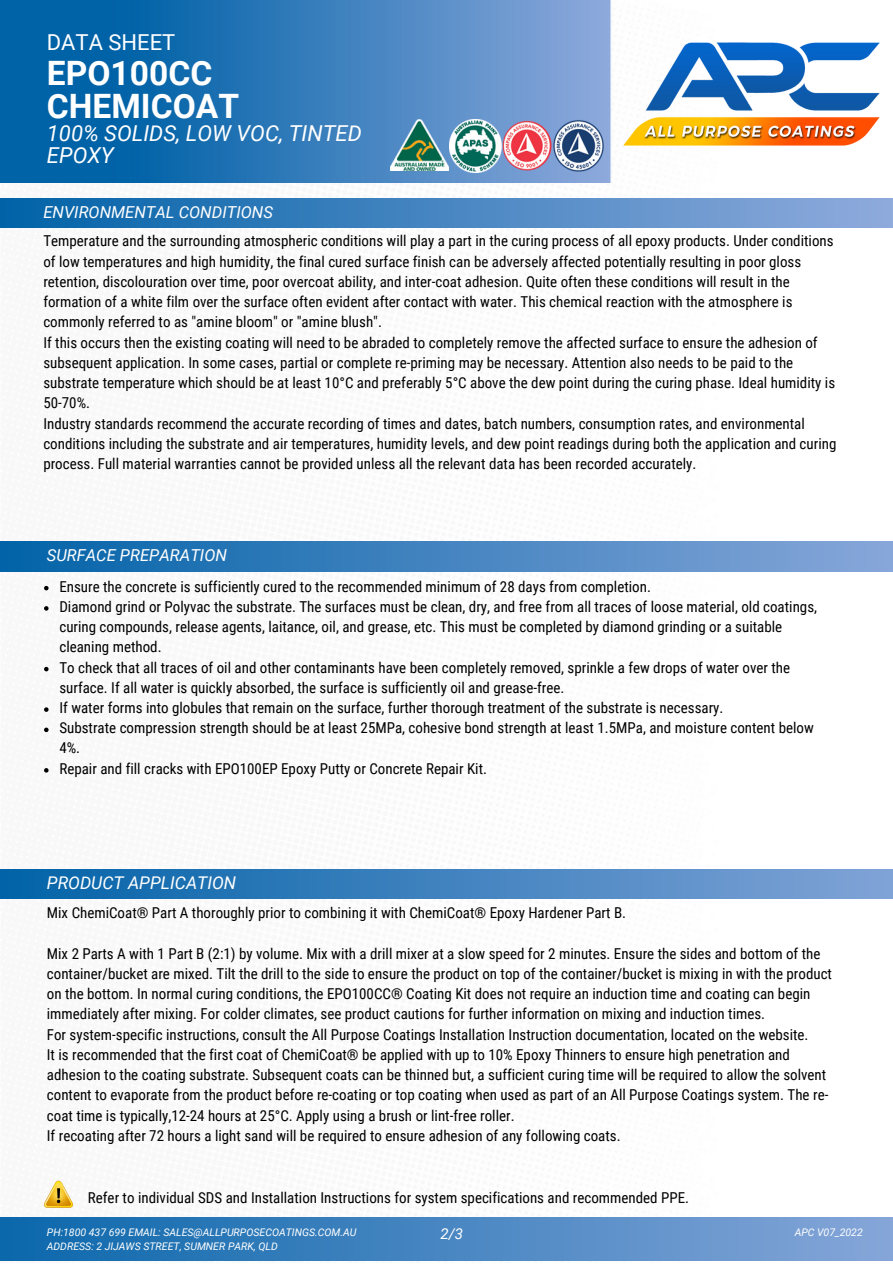
<style>
.page{position:relative;width:893px;height:1264px;background:#fff}
.page>*{position:absolute;margin:0;border:0;box-sizing:border-box;transform-origin:0 0}
.t1{font:700 33.6px/32.5px "Roboto";color:#fff}
.t2{font:italic 22.05px/21.3px "Roboto";color:#fff}
.t3{font:22.05px "Roboto";color:#fff}
.t4{font:italic 17.55px "Roboto";color:#fff}
.t5{font:italic 16.5px "Roboto";color:#fff}
.t6{font:15px/20.2px "Roboto Condensed";color:#000}
.t7{font:italic 15px "Roboto";color:#fff}
.t8{font:italic 10.5px/14px "Roboto";color:#fff}
</style>
<div class="page">
<img style="left:0;top:542px;width:892px;height:29px">
<img style="left:0;top:869px;width:892px;height:29px">
<img style="left:0;top:1217px;width:892px;height:44px">
<img style="left:0;top:0;width:612px;height:182px">
<img style="left:390px;top:119px;width:213px;height:53px">
<img style="left:0;top:198px;width:892px;height:30px">
<img style="left:43px;top:1180px;width:31px;height:28px">
<svg style="left:44px;top:586px;width:5px;height:4px"></svg>
<svg style="left:44px;top:606px;width:5px;height:4px"></svg>
<svg style="left:44px;top:667px;width:5px;height:4px"></svg>
<svg style="left:44px;top:707px;width:5px;height:5px"></svg>
<svg style="left:44px;top:727px;width:5px;height:5px"></svg>
<svg style="left:44px;top:768px;width:5px;height:4px"></svg>
<img style="left:623px;top:42px;width:257px;height:104px">
<p class="t3" style="left:47px;top:30px;width:130px">DATA SHEET</p>
<p class="t1" style="left:47px;top:57px;width:194px">EPO100CC<br>CHEMICOAT</p>
<p class="t2" style="left:47px;top:123px;width:316px">100% SOLIDS, LOW VOC, TINTED<br>EPOXY</p>
<p class="t5" style="left:43px;top:202px;width:231px">ENVIRONMENTAL CONDITIONS</p>
<p class="t6" style="left:43px;top:231px;width:791px">Temperature and the surrounding atmospheric conditions will play a part in the curing process of all epoxy products. Under conditions of low temperatures and high humidity, the final cured surface finish can be adversely affected potentially resulting in poor gloss retention, discolouration over time, poor overcoat ability, and inter-coat adhesion. Quite often these conditions will result in the formation of a white film over the surface often evident after contact with water. This chemical reaction with the atmosphere is commonly referred to as "amine bloom" or "amine blush".</p>
<p class="t6" style="left:43px;top:332px;width:793px">If this occurs then the existing coating will need to be abraded to completely remove the affected surface to ensure the adhesion of subsequent application. In some cases, partial or complete re-priming may be necessary. Attention also needs to be paid to the substrate temperature which should be at least 10°C and preferably 5°C above the dew point during the curing phase. Ideal humidity is 50-70%.</p>
<p class="t6" style="left:43px;top:413px;width:794px">Industry standards recommend the accurate recording of times and dates, batch numbers, consumption rates, and environmental conditions including the substrate and air temperatures, humidity levels, and dew point readings during both the application and curing process. Full material warranties cannot be provided unless all the relevant data has been recorded accurately.</p>
<p class="t5" style="left:47px;top:202px;width:231px">ENVIRONMENTAL CONDITIONS</p>
<p class="t5" style="left:47px;top:546px;width:181px">SURFACE PREPARATION</p>
<p class="t6" style="left:59px;top:576px;width:593px">Ensure the concrete is sufficiently cured to the recommended minimum of 28 days from completion.</p>
<p class="t6" style="left:59px;top:596px;width:759px">Diamond grind or Polyvac the substrate. The surfaces must be clean, dry, and free from all traces of loose material, old coatings, curing compounds, release agents, laitance, oil, and grease, etc. This must be completed by diamond grinding or a suitable cleaning method.</p>
<p class="t6" style="left:59px;top:657px;width:732px">To check that all traces of oil and other contaminants have been completely removed, sprinkle a few drops of water over the surface. If all water is quickly absorbed, the surface is sufficiently oil and grease-free.</p>
<p class="t6" style="left:59px;top:697px;width:665px">If water forms into globules that remain on the surface, further thorough treatment of the substrate is necessary.</p>
<p class="t6" style="left:59px;top:718px;width:755px">Substrate compression strength should be at least 25MPa, cohesive bond strength at least 1.5MPa, and moisture content below<br>4%.</p>
<p class="t6" style="left:59px;top:758px;width:429px">Repair and fill cracks with EPO100EP Epoxy Putty or Concrete Repair Kit.</p>
<p class="t4" style="left:47px;top:872px;width:191px">PRODUCT APPLICATION</p>
<p class="t6" style="left:47px;top:902px;width:580px">Mix ChemiCoat® Part A thoroughly prior to combining it with ChemiCoat® Epoxy Hardener Part B.</p>
<p class="t6" style="left:47px;top:943px;width:786px">Mix 2 Parts A with 1 Part B (2:1) by volume. Mix with a drill mixer at a slow speed for 2 minutes. Ensure the sides and bottom of the container/bucket are mixed. Tilt the drill to the side to ensure the product on top of the container/bucket is mixing in with the product on the bottom. In normal curing conditions, the EPO100CC® Coating Kit does not require an induction time and coating can begin immediately after mixing. For colder climates, see product cautions for further information on mixing and induction times.</p>
<p class="t6" style="left:47px;top:1024px;width:763px">For system-specific instructions, consult the All Purpose Coatings Installation Instruction documentation, located on the website.</p>
<p class="t6" style="left:47px;top:1044px;width:783px">It is recommended that the first coat of ChemiCoat® be applied with up to 10% Epoxy Thinners to ensure high penetration and adhesion to the coating substrate. Subsequent coats can be thinned but, a sufficient curing time will be required to allow the solvent content to evaporate from the product before re-coating or top coating when used as part of an All Purpose Coatings system. The re&shy;coat time is typically,12-24 hours at 25°C. Apply using a brush or lint-free roller.</p>
<p class="t6" style="left:47px;top:1125px;width:575px">If recoating after 72 hours a light sand will be required to ensure adhesion of any following coats.</p>
<p class="t6" style="left:88px;top:1187px;width:602px">Refer to individual SDS and Installation Instructions for system specifications and recommended PPE.</p>
<p class="t7" style="left:440px;top:1224px;width:24px">2/3</p>
<p class="t8" style="left:47px;top:1225px;width:311px">PH:1800 437 699 EMAIL: SALES@ALLPURPOSECOATINGS.COM.AU<br>ADDRESS: 2 JIJAWS STREET, SUMNER PARK, QLD</p>
<p class="t8" style="left:794px;top:1225px;width:70px">APC V07_2022</p>
</div>
